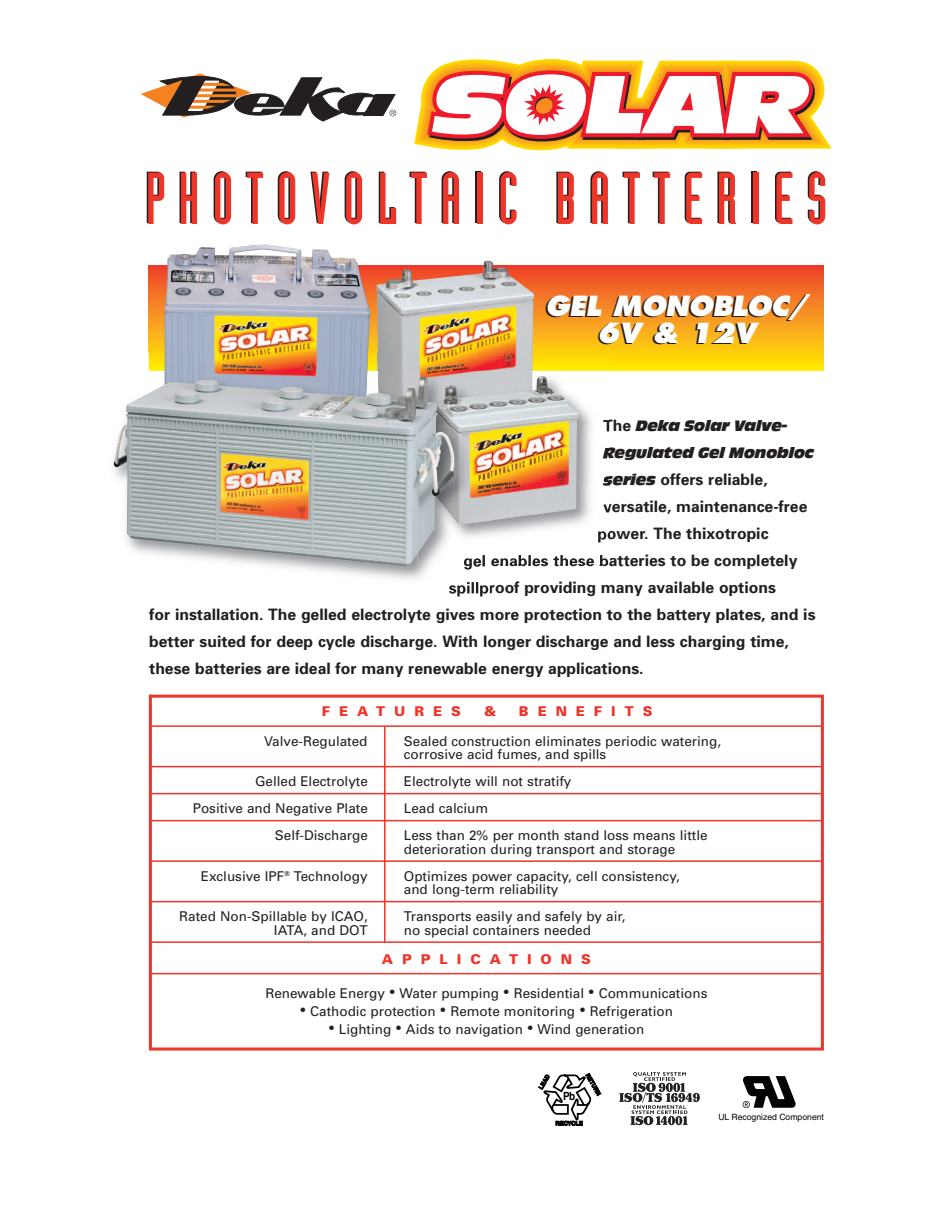
<style>
.page{position:relative;width:945px;height:1215px;background:#fff}
.page>*{position:absolute;margin:0;border:0;box-sizing:border-box;transform-origin:0 0}
.t1{font:72px "Industria Solid";letter-spacing:.175em;color:#231f20}
.t2{font:italic 800 27px/27px "Futura";letter-spacing:-.015em;color:#fff;text-align:center}
.t3{font:700 15.75px "Univers";color:#231f20}
.t4{font:15.75px/27px "Antique Oli T Comp Ital";color:#231f20}
.t5{font:13.5px/13.5px "Univers";color:#231f20}
.t6{font:900 13.5px "Univers";letter-spacing:.665em;color:#ee3529}
.t7{font:700 11.25px "Helvetica";color:#020404;scale:.88 1}
.t8{font:8.7px "Helvetica";color:#020404}
.t9{font:700 5.85px "Helvetica";color:#020404}
.s1{font-family:"Univers";font-weight:700}
.s2{font-family:"Antique Oli T Comp Ital";font-weight:400}
.s3{font-size:18px}
</style>
<div class="page">
<svg style="left:619px;top:1072px;width:81px;height:53px"></svg>
<svg style="left:742px;top:1076px;width:54px;height:32px"></svg>
<svg style="left:543px;top:1074px;width:49px;height:46px"></svg>
<div style="left:149px;top:266px;width:675px;height:105px;background:linear-gradient(to bottom,#ee4331,#ffed08)"></div>
<svg style="left:141px;top:73px;width:256px;height:49px"></svg>
<svg style="left:414px;top:59px;width:418px;height:91px"></svg>
<div style="left:149px;top:695px;width:675px;height:356px;border:3px solid #ee3529"></div>
<hr style="left:152px;top:725px;width:669px;height:2px;background:#ee3529">
<hr style="left:152px;top:766px;width:669px;height:1px;background:#ee3529">
<hr style="left:152px;top:793px;width:669px;height:1px;background:#ee3529">
<hr style="left:152px;top:820px;width:669px;height:1px;background:#ee3529">
<hr style="left:152px;top:860px;width:669px;height:2px;background:#ee3529">
<hr style="left:152px;top:901px;width:669px;height:1px;background:#ee3529">
<hr style="left:152px;top:941px;width:669px;height:2px;background:#ee3529">
<hr style="left:152px;top:973px;width:669px;height:1px;background:#ee3529">
<hr style="left:384px;top:726px;width:2px;height:217px;background:#ee3529">
<img style="left:164px;top:244px;width:207px;height:108px">
<img style="left:376px;top:260px;width:158px;height:92px">
<img style="left:417px;top:347px;width:192px;height:217px">
<svg style="left:603px;top:420px;width:6px;height:12px"></svg>
<svg style="left:603px;top:447px;width:6px;height:13px"></svg>
<svg style="left:603px;top:475px;width:6px;height:11px"></svg>
<svg style="left:603px;top:503px;width:6px;height:11px"></svg>
<svg style="left:598px;top:530px;width:11px;height:12px"></svg>
<img style="left:491px;top:555px;width:94px;height:9px">
<img style="left:491px;top:371px;width:41px;height:5px">
<img style="left:491px;top:376px;width:88px;height:148px">
<img style="left:148px;top:352px;width:343px;height:245px">
<img style="left:149px;top:352px;width:342px;height:19px">
<img style="left:464px;top:555px;width:23px;height:15px">
<img style="left:449px;top:582px;width:42px;height:14px">
<img style="left:165px;top:371px;width:202px;height:6px">
<img style="left:378px;top:371px;width:39px;height:6px">
<img style="left:455px;top:429px;width:36px;height:95px">
<img style="left:455px;top:385px;width:36px;height:44px">
<img style="left:113px;top:377px;width:342px;height:189px">
<h1 class="t1" style="left:144px;top:172px;width:684px">PHOTOVOLTAIC BATTERIES</h1>
<h2 class="t2" style="left:546px;top:294px;width:264px">GEL MONOBLOC/<br>6V &amp; 12V</h2>
<p class="t4" style="left:603px;top:413px;width:212px"><span class="s1">The</span> Deka Solar Valve-<br>Regulated Gel Monobloc</p>
<p class="t3" style="left:603px;top:474px;width:166px"><span class="s2">series</span> offers reliable,</p>
<p class="t3" style="left:603px;top:501px;width:206px">versatile, maintenance-free</p>
<p class="t3" style="left:597px;top:528px;width:173px">power. The thixotropic</p>
<p class="t3" style="left:463px;top:555px;width:336px">gel enables these batteries to be completely</p>
<p class="t3" style="left:449px;top:582px;width:329px">spillproof providing many available options</p>
<p class="t3" style="left:149px;top:609px;width:668px">for installation. The gelled electrolyte gives more protection to the battery plates, and is</p>
<p class="t3" style="left:149px;top:636px;width:641px">better suited for deep cycle discharge. With longer discharge and less charging time,</p>
<p class="t3" style="left:149px;top:663px;width:496px">these batteries are ideal for many renewable energy applications.</p>
<p class="t6" style="left:322px;top:707px;width:141px">FEATURES</p>
<p class="t6" style="left:484px;top:707px;width:14px">&amp;</p>
<p class="t6" style="left:519px;top:707px;width:135px">BENEFITS</p>
<p class="t5" style="left:264px;top:735px;width:105px">Valve-Regulated</p>
<p class="t5" style="left:404px;top:735px;width:319px">Sealed construction eliminates periodic watering, corrosive acid fumes, and spills</p>
<p class="t5" style="left:255px;top:776px;width:114px">Gelled Electrolyte</p>
<p class="t5" style="left:404px;top:776px;width:169px">Electrolyte will not stratify</p>
<p class="t5" style="left:193px;top:803px;width:177px">Positive and Negative Plate</p>
<p class="t5" style="left:404px;top:803px;width:86px">Lead calcium</p>
<p class="t5" style="left:275px;top:830px;width:94px">Self-Discharge</p>
<p class="t5" style="left:404px;top:830px;width:305px">Less than 2% per month stand loss means little deterioration during transport and storage</p>
<p class="t5" style="left:201px;top:870px;width:168px">Exclusive IPF<sup>®</sup> Technology</p>
<p class="t5" style="left:404px;top:870px;width:277px">Optimizes power capacity, cell consistency, and long-term reliability</p>
<p class="t5" style="left:179px;top:911px;width:190px">Rated Non-Spillable by ICAO,</p>
<p class="t5" style="left:404px;top:911px;width:223px">Transports easily and safely by air,</p>
<p class="t5" style="left:274px;top:924px;width:95px">IATA, and DOT</p>
<p class="t5" style="left:404px;top:924px;width:189px">no special containers needed</p>
<p class="t6" style="left:382px;top:954px;width:210px">APPLICATIONS</p>
<p class="t5" style="left:265px;top:987px;width:444px">Renewable Energy <span class="s3">•</span> Water pumping <span class="s3">•</span> Residential <span class="s3">•</span> Communications</p>
<p class="t5" style="left:300px;top:1005px;width:375px"><span class="s3">•</span> Cathodic protection <span class="s3">•</span> Remote monitoring <span class="s3">•</span> Refrigeration</p>
<p class="t5" style="left:328px;top:1023px;width:317px"><span class="s3">•</span> Lighting <span class="s3">•</span> Aids to navigation <span class="s3">•</span> Wind generation</p>
<p class="t9" style="left:538px;top:1088px;width:16px;rotate:-60deg">LEAD</p>
<p class="t7" style="left:563px;top:1092px;width:15px">Pb</p>
<p class="t9" style="left:589px;top:1073px;width:25px;rotate:60deg">RETURN</p>
<p class="t9" style="left:556px;top:1121px;width:29px">RECYCLE</p>
<p class="t8" style="left:718px;top:1113px;width:107px">UL Recognized Component</p>
</div>
